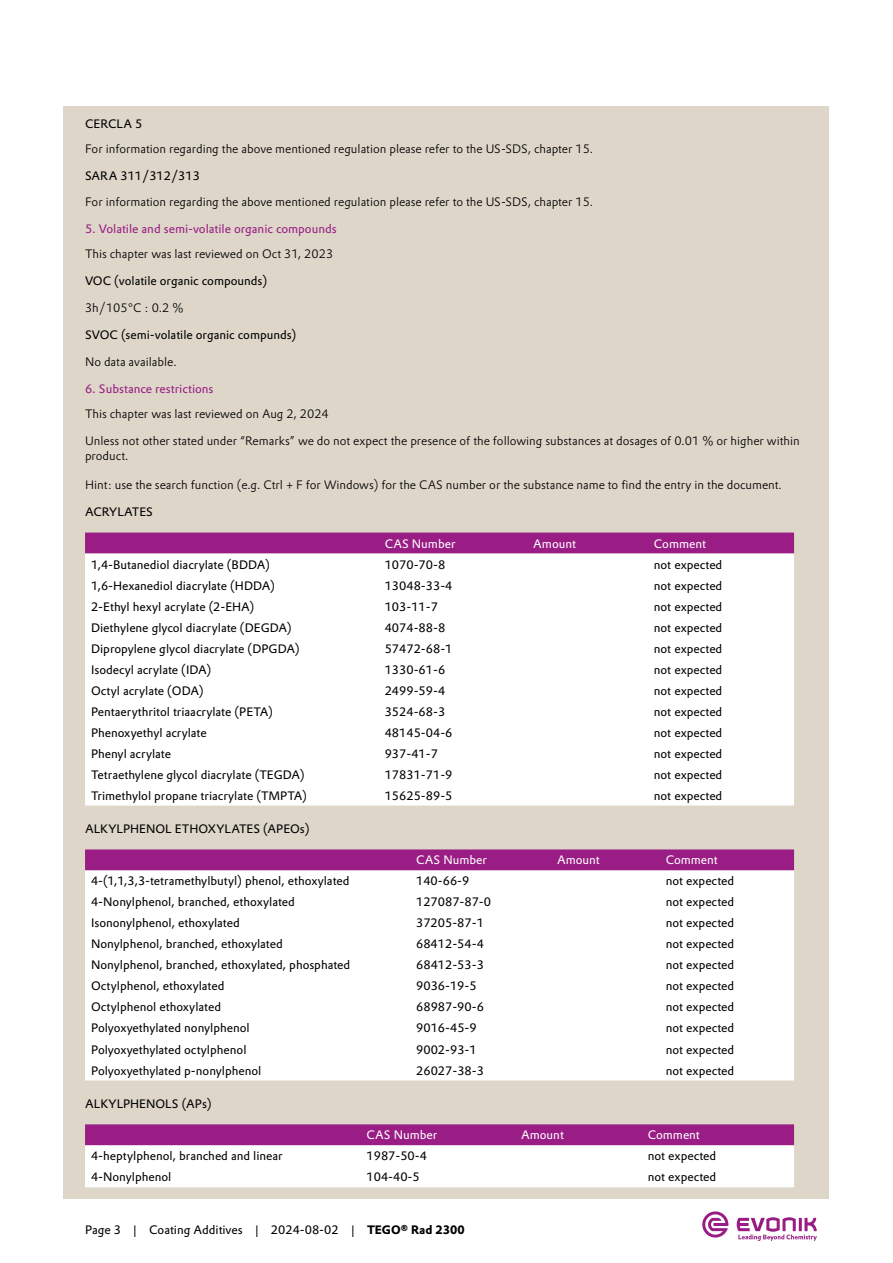
<style>
.page{position:relative;width:893px;height:1263px;background:#fff}
.page>*{position:absolute;margin:0;border:0;box-sizing:border-box;transform-origin:0 0}
.t1{font:12px "Evonik Prokyon";color:#000}
.t2{font:300 12px/14.4px "Evonik Prokyon";color:#000}
.t3{font:12px "Evonik Prokyon";color:#fff}
.t4{font:12px "Evonik Prokyon";color:#991d85}
.s1{font-weight:700}
</style>
<div class="page">
<div style="left:64px;top:106px;width:765px;height:1093px;background:#ddd6c9"></div>
<svg style="left:737px;top:1217px;width:80px;height:24px"></svg>
<svg style="left:702px;top:1211px;width:26px;height:26px"></svg>
<div style="left:85px;top:532px;width:709px;height:21px;background:#991d85"></div>
<div style="left:85px;top:553px;width:709px;height:252px;background:#fff"></div>
<div style="left:85px;top:849px;width:709px;height:21px;background:#991d85"></div>
<div style="left:85px;top:870px;width:709px;height:210px;background:#fff"></div>
<svg style="left:85px;top:1124px;width:709px;height:63px;background:#ddb4d6"></svg>
<p class="t1" style="left:85px;top:115px;width:59px">CERCLA 5</p>
<p class="t2" style="left:85px;top:141px;width:510px">For information regarding the above mentioned regulation please refer to the US-SDS, chapter 15.</p>
<p class="t1" style="left:85px;top:167px;width:116px">SARA 311/312/313</p>
<p class="t2" style="left:85px;top:193px;width:510px">For information regarding the above mentioned regulation please refer to the US-SDS, chapter 15.</p>
<p class="t4" style="left:85px;top:219px;width:253px">5. Volatile and semi-volatile organic compounds</p>
<p class="t2" style="left:85px;top:246px;width:250px">This chapter was last reviewed on Oct 31, 2023</p>
<p class="t1" style="left:85px;top:271px;width:184px">VOC (volatile organic compounds)</p>
<p class="t2" style="left:85px;top:300px;width:100px">3h/105°C : 0.2 %</p>
<p class="t1" style="left:85px;top:326px;width:213px">SVOC (semi-volatile organic compunds)</p>
<p class="t2" style="left:85px;top:354px;width:93px">No data available.</p>
<p class="t4" style="left:85px;top:380px;width:130px">6. Substance restrictions</p>
<p class="t2" style="left:85px;top:406px;width:245px">This chapter was last reviewed on Aug 2, 2024</p>
<p class="t2" style="left:85px;top:433px;width:716px">Unless not other stated under “Remarks” we do not expect the presence of the following substances at dosages of 0.01 % or higher within product.</p>
<p class="t2" style="left:85px;top:476px;width:698px">Hint: use the search function (e.g. Ctrl + F for Windows) for the CAS number or the substance name to find the entry in the document.</p>
<p class="t1" style="left:85px;top:502px;width:69px">ACRYLATES</p>
<p class="t3" style="left:385px;top:534px;width:72px">CAS Number</p>
<p class="t3" style="left:533px;top:534px;width:44px">Amount</p>
<p class="t3" style="left:654px;top:534px;width:54px">Comment</p>
<p class="t1" style="left:91px;top:555px;width:180px">1,4-Butanediol diacrylate (BDDA)</p>
<p class="t1" style="left:385px;top:555px;width:62px">1070-70-8</p>
<p class="t1" style="left:654px;top:555px;width:70px">not expected</p>
<p class="t1" style="left:91px;top:576px;width:185px">1,6-Hexanediol diacrylate (HDDA)</p>
<p class="t1" style="left:385px;top:576px;width:69px">13048-33-4</p>
<p class="t1" style="left:654px;top:576px;width:70px">not expected</p>
<p class="t1" style="left:91px;top:597px;width:165px">2-Ethyl hexyl acrylate (2-EHA)</p>
<p class="t1" style="left:385px;top:597px;width:55px">103-11-7</p>
<p class="t1" style="left:654px;top:597px;width:70px">not expected</p>
<p class="t1" style="left:91px;top:618px;width:202px">Diethylene glycol diacrylate (DEGDA)</p>
<p class="t1" style="left:385px;top:618px;width:62px">4074-88-8</p>
<p class="t1" style="left:654px;top:618px;width:70px">not expected</p>
<p class="t1" style="left:91px;top:639px;width:210px">Dipropylene glycol diacrylate (DPGDA)</p>
<p class="t1" style="left:385px;top:639px;width:69px">57472-68-1</p>
<p class="t1" style="left:654px;top:639px;width:70px">not expected</p>
<p class="t1" style="left:91px;top:660px;width:122px">Isodecyl acrylate (IDA)</p>
<p class="t1" style="left:385px;top:660px;width:62px">1330-61-6</p>
<p class="t1" style="left:654px;top:660px;width:70px">not expected</p>
<p class="t1" style="left:91px;top:681px;width:114px">Octyl acrylate (ODA)</p>
<p class="t1" style="left:385px;top:681px;width:62px">2499-59-4</p>
<p class="t1" style="left:654px;top:681px;width:70px">not expected</p>
<p class="t1" style="left:91px;top:702px;width:183px">Pentaerythritol triaacrylate (PETA)</p>
<p class="t1" style="left:385px;top:702px;width:62px">3524-68-3</p>
<p class="t1" style="left:654px;top:702px;width:70px">not expected</p>
<p class="t1" style="left:91px;top:723px;width:117px">Phenoxyethyl acrylate</p>
<p class="t1" style="left:385px;top:723px;width:69px">48145-04-6</p>
<p class="t1" style="left:654px;top:723px;width:70px">not expected</p>
<p class="t1" style="left:91px;top:744px;width:82px">Phenyl acrylate</p>
<p class="t1" style="left:385px;top:744px;width:55px">937-41-7</p>
<p class="t1" style="left:654px;top:744px;width:70px">not expected</p>
<p class="t1" style="left:91px;top:765px;width:215px">Tetraethylene glycol diacrylate (TEGDA)</p>
<p class="t1" style="left:385px;top:765px;width:69px">17831-71-9</p>
<p class="t1" style="left:654px;top:765px;width:70px">not expected</p>
<p class="t1" style="left:91px;top:786px;width:217px">Trimethylol propane triacrylate (TMPTA)</p>
<p class="t1" style="left:385px;top:786px;width:69px">15625-89-5</p>
<p class="t1" style="left:654px;top:786px;width:70px">not expected</p>
<p class="t1" style="left:85px;top:819px;width:226px">ALKYLPHENOL ETHOXYLATES (APEOs)</p>
<p class="t3" style="left:416px;top:851px;width:72px">CAS Number</p>
<p class="t3" style="left:557px;top:851px;width:44px">Amount</p>
<p class="t3" style="left:666px;top:851px;width:54px">Comment</p>
<p class="t1" style="left:91px;top:872px;width:260px">4-(1,1,3,3-tetramethylbutyl) phenol, ethoxylated</p>
<p class="t1" style="left:416px;top:872px;width:55px">140-66-9</p>
<p class="t1" style="left:666px;top:872px;width:70px">not expected</p>
<p class="t1" style="left:91px;top:893px;width:205px">4-Nonylphenol, branched, ethoxylated</p>
<p class="t1" style="left:416px;top:893px;width:76px">127087-87-0</p>
<p class="t1" style="left:666px;top:893px;width:70px">not expected</p>
<p class="t1" style="left:91px;top:914px;width:150px">Isononylphenol, ethoxylated</p>
<p class="t1" style="left:416px;top:914px;width:69px">37205-87-1</p>
<p class="t1" style="left:666px;top:914px;width:70px">not expected</p>
<p class="t1" style="left:91px;top:935px;width:193px">Nonylphenol, branched, ethoxylated</p>
<p class="t1" style="left:416px;top:935px;width:69px">68412-54-4</p>
<p class="t1" style="left:666px;top:935px;width:70px">not expected</p>
<p class="t1" style="left:91px;top:956px;width:261px">Nonylphenol, branched, ethoxylated, phosphated</p>
<p class="t1" style="left:416px;top:956px;width:69px">68412-53-3</p>
<p class="t1" style="left:666px;top:956px;width:70px">not expected</p>
<p class="t1" style="left:91px;top:977px;width:135px">Octylphenol, ethoxylated</p>
<p class="t1" style="left:416px;top:977px;width:62px">9036-19-5</p>
<p class="t1" style="left:666px;top:977px;width:70px">not expected</p>
<p class="t1" style="left:91px;top:998px;width:131px">Octylphenol ethoxylated</p>
<p class="t1" style="left:416px;top:998px;width:69px">68987-90-6</p>
<p class="t1" style="left:666px;top:998px;width:70px">not expected</p>
<p class="t1" style="left:91px;top:1019px;width:160px">Polyoxyethylated nonylphenol</p>
<p class="t1" style="left:416px;top:1019px;width:62px">9016-45-9</p>
<p class="t1" style="left:666px;top:1019px;width:70px">not expected</p>
<p class="t1" style="left:91px;top:1040px;width:157px">Polyoxyethylated octylphenol</p>
<p class="t1" style="left:416px;top:1040px;width:62px">9002-93-1</p>
<p class="t1" style="left:666px;top:1040px;width:70px">not expected</p>
<p class="t1" style="left:91px;top:1061px;width:172px">Polyoxyethylated p-nonylphenol</p>
<p class="t1" style="left:416px;top:1061px;width:69px">26027-38-3</p>
<p class="t1" style="left:666px;top:1061px;width:70px">not expected</p>
<p class="t1" style="left:85px;top:1094px;width:128px">ALKYLPHENOLS (APs)</p>
<p class="t3" style="left:367px;top:1126px;width:72px">CAS Number</p>
<p class="t3" style="left:521px;top:1126px;width:44px">Amount</p>
<p class="t3" style="left:648px;top:1126px;width:54px">Comment</p>
<p class="t1" style="left:91px;top:1147px;width:193px">4-heptylphenol, branched and linear</p>
<p class="t1" style="left:367px;top:1147px;width:62px">1987-50-4</p>
<p class="t1" style="left:648px;top:1147px;width:70px">not expected</p>
<p class="t1" style="left:91px;top:1168px;width:82px">4-Nonylphenol</p>
<p class="t1" style="left:367px;top:1168px;width:55px">104-40-5</p>
<p class="t1" style="left:648px;top:1168px;width:70px">not expected</p>
<p class="t1" style="left:85px;top:1220px;width:381px">Page 3 | Coating Additives | 2024-08-02 | <span class="s1">TEGO® Rad 2300</span></p>
</div>
